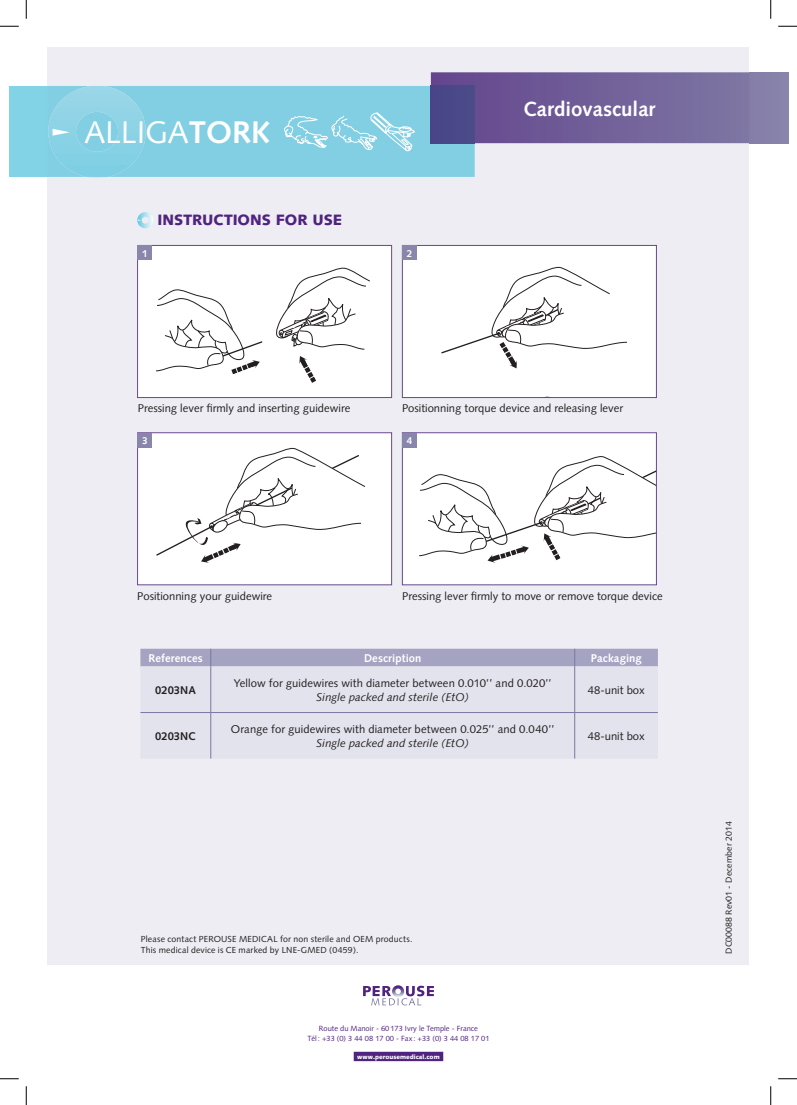
<style>
.page{position:relative;width:797px;height:1105px;background:#fff}
.page>*{position:absolute;margin:0;border:0;box-sizing:border-box;transform-origin:0 0}
.t1{font:31.25px "Syntax";color:#fff}
.t2{font:700 20.5px "Syntax";color:#fff}
.t3{font:900 15px "Syntax";color:#50237f}
.t4{font:11.25px "Syntax";color:#231f20}
.t5{font:italic 11.25px "Syntax";color:#231f20}
.t6{font:700 11.25px "Syntax";letter-spacing:.01em;color:#fff}
.t7{font:700 11.25px "Syntax";color:#231f20}
.t8{font:700 10px "Syntax";color:#fff}
.t9{font:8.75px/11.2px "Syntax";letter-spacing:.015em;color:#231f20}
.t10{font:7.5px/10px "Syntax";color:#50237f;text-align:center}
.t11{font:900 6.25px "Syntax";color:#fff}
.s1{font-weight:700}
</style>
<div class="page">
<div style="left:48px;top:48px;width:701px;height:917px;background:#ededf3"></div>
<svg style="left:363px;top:985px;width:71px;height:20px"></svg>
<div style="left:9px;top:86px;width:39px;height:91px;background:#83d3e6"></div>
<div style="left:146px;top:86px;width:328px;height:91px;background:#82cfe3"></div>
<svg style="left:48px;top:86px;width:98px;height:92px;background:#8ad2e5"></svg>
<div style="left:749px;top:72px;width:39px;height:71px;background:#8681aa"></div>
<svg style="left:431px;top:72px;width:318px;height:71px;background:#726199"></svg>
<div style="left:431px;top:86px;width:43px;height:57px;background:#4a4889"></div>
<div style="left:140px;top:666px;width:518px;height:93px;background:#e3e3ed"></div>
<div style="left:140px;top:649px;width:518px;height:17px;background:#a5a3c2"></div>
<hr style="left:210px;top:666px;width:1px;height:46px;background:#7b78a1">
<hr style="left:574px;top:666px;width:1px;height:46px;background:#7b78a1">
<hr style="left:210px;top:713px;width:1px;height:46px;background:#7b78a1">
<hr style="left:574px;top:713px;width:1px;height:46px;background:#7b78a1">
<hr style="left:140px;top:712px;width:71px;height:1px;background:#7b78a1">
<hr style="left:211px;top:712px;width:363px;height:1px;background:#7b78a1">
<hr style="left:574px;top:712px;width:84px;height:1px;background:#7b78a1">
<div style="left:354px;top:1052px;width:89px;height:9px;background:#50237f"></div>
<svg style="left:137px;top:212px;width:16px;height:16px"></svg>
<div style="left:138px;top:245px;width:253px;height:153px;background:#fff"></div>
<svg style="left:276px;top:268px;width:94px;height:82px"></svg>
<svg style="left:156px;top:289px;width:107px;height:85px"></svg>
<svg style="left:299px;top:356px;width:17px;height:27px"></svg>
<div style="left:137px;top:245px;width:255px;height:153px;border:1px solid #684790"></div>
<div style="left:137px;top:245px;width:15px;height:15px;background:#8986ac"></div>
<div style="left:402px;top:245px;width:254px;height:153px;background:#fff"></div>
<svg style="left:441px;top:266px;width:186px;height:103px"></svg>
<div style="left:402px;top:245px;width:254px;height:153px;border:1px solid #684790"></div>
<div style="left:402px;top:245px;width:15px;height:15px;background:#8986ac"></div>
<div style="left:138px;top:433px;width:253px;height:152px;background:#fff"></div>
<svg style="left:156px;top:447px;width:209px;height:116px"></svg>
<div style="left:137px;top:433px;width:255px;height:152px;border:1px solid #684790"></div>
<div style="left:137px;top:433px;width:15px;height:15px;background:#8986ac"></div>
<div style="left:402px;top:433px;width:254px;height:152px;background:#fff"></div>
<svg style="left:419px;top:456px;width:235px;height:107px"></svg>
<div style="left:402px;top:433px;width:15px;height:15px;background:#8986ac"></div>
<svg style="left:284px;top:113px;width:131px;height:38px;background:#97d7e7"></svg>
<svg style="left:0;top:25px;width:19px;height:2px"></svg>
<svg style="left:778px;top:25px;width:19px;height:2px"></svg>
<svg style="left:0;top:1078px;width:19px;height:1px"></svg>
<svg style="left:778px;top:1078px;width:19px;height:1px"></svg>
<svg style="left:25px;top:0;width:2px;height:19px"></svg>
<svg style="left:25px;top:1086px;width:2px;height:19px"></svg>
<svg style="left:770px;top:0;width:1px;height:19px"></svg>
<svg style="left:770px;top:1086px;width:1px;height:19px"></svg>
<h1 class="t1" style="left:85px;top:114px;width:187px">ALLIGA<span class="s1">TORK</span></h1>
<h3 class="t3" style="left:157px;top:211px;width:186px">INSTRUCTIONS FOR USE</h3>
<p class="t8" style="left:142px;top:247px;width:7px">1</p>
<p class="t8" style="left:407px;top:247px;width:7px">2</p>
<h2 class="t2" style="left:523px;top:97px;width:134px">Cardiovascular</h2>
<p class="t4" style="left:138px;top:401px;width:214px">Pressing lever firmly and inserting guidewire</p>
<p class="t4" style="left:402px;top:401px;width:223px">Positionning torque device and releasing lever</p>
<p class="t8" style="left:142px;top:435px;width:7px">3</p>
<p class="t8" style="left:407px;top:435px;width:7px">4</p>
<p class="t4" style="left:137px;top:589px;width:136px">Positionning your guidewire</p>
<p class="t4" style="left:402px;top:589px;width:262px">Pressing lever firmly to move or remove torque device</p>
<p class="t6" style="left:148px;top:651px;width:56px">References</p>
<p class="t6" style="left:364px;top:651px;width:59px">Description</p>
<p class="t6" style="left:591px;top:651px;width:52px">Packaging</p>
<p class="t7" style="left:155px;top:683px;width:42px">0203NA</p>
<p class="t4" style="left:234px;top:676px;width:319px">Yellow for guidewires with diameter between 0.010’’ and 0.020’’</p>
<p class="t5" style="left:316px;top:690px;width:154px">Single packed and sterile (EtO)</p>
<p class="t4" style="left:588px;top:683px;width:58px">48-unit box</p>
<p class="t7" style="left:155px;top:729px;width:42px">0203NC</p>
<p class="t4" style="left:231px;top:722px;width:325px">Orange for guidewires with diameter between 0.025’’ and 0.040’’</p>
<p class="t5" style="left:316px;top:736px;width:154px">Single packed and sterile (EtO)</p>
<p class="t4" style="left:588px;top:729px;width:58px">48-unit box</p>
<p class="t9" style="left:141px;top:933px;width:273px">Please contact PEROUSE MEDICAL for non sterile and OEM products.<br>This medical device is CE marked by LNE-GMED (0459).</p>
<p class="t10" style="left:307px;top:1024px;width:184px">Route du Manoir - 60 173 Ivry le Temple - France<br>Tél : +33 (0) 3 44 08 17 00 - Fax : +33 (0) 3 44 08 17 01</p>
<p class="t11" style="left:357px;top:1053px;width:84px">www.perousemedical.com</p>
<p class="t9" style="left:723px;top:954px;width:134px;rotate:-90deg">DC00088 Rev01 - December 2014</p>
</div>
